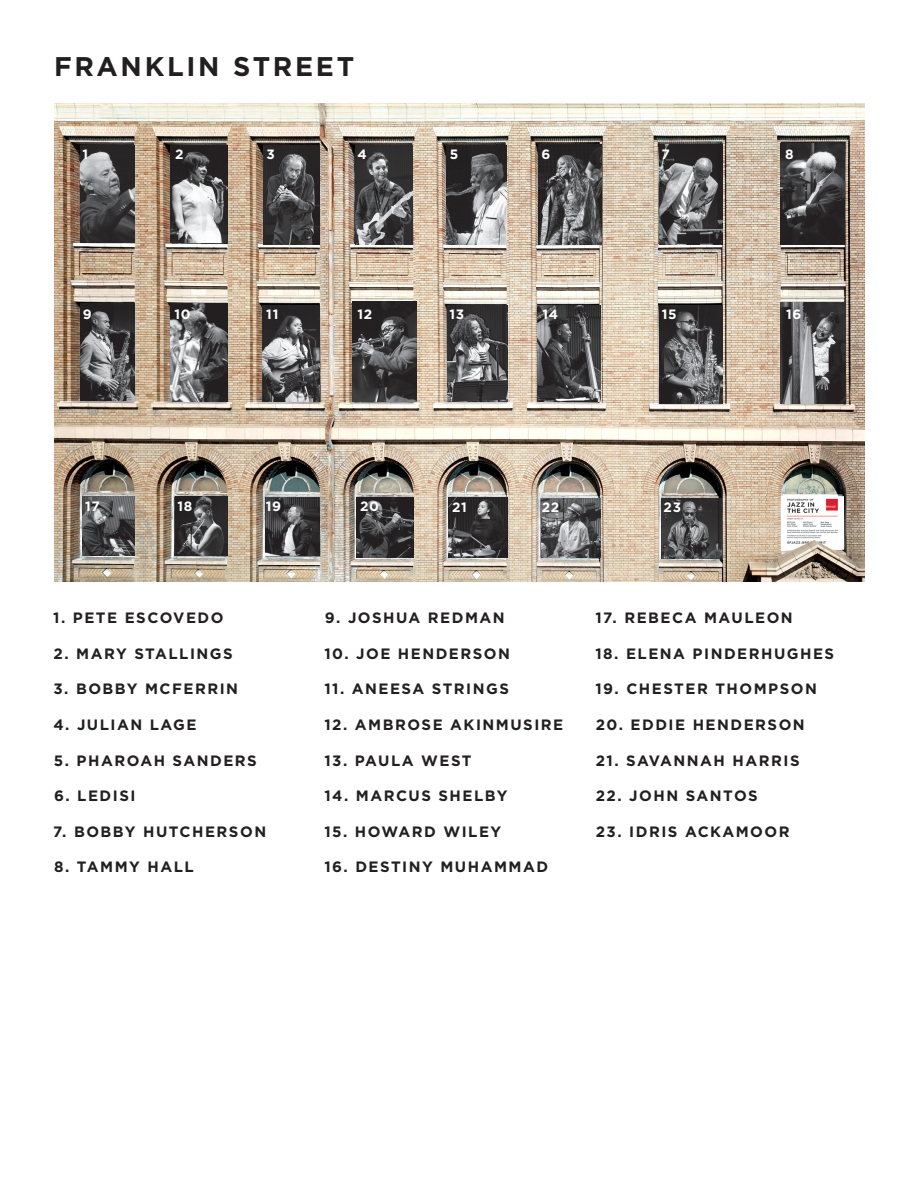
<style>
.page{position:relative;width:918px;height:1188px;background:#fff}
.page>*{position:absolute;margin:0;border:0;box-sizing:border-box;transform-origin:0 0}
.t1{font:700 27px "Gotham";letter-spacing:.1em;color:#231f20}
.t2{font:700 15px "Gotham";letter-spacing:.1em;color:#231f20}
.t3{font:700 13.5px "Gotham";letter-spacing:.05em;color:#fff}
</style>
<div class="page">
<img style="left:54px;top:104px;width:810px;height:477px">
<img style="left:175px;top:496px;width:52px;height:59px">
<img style="left:448px;top:497px;width:59px;height:60px">
<img style="left:357px;top:497px;width:57px;height:60px">
<img style="left:659px;top:145px;width:63px;height:99px">
<img style="left:263px;top:146px;width:57px;height:98px">
<img style="left:356px;top:146px;width:56px;height:98px">
<img style="left:265px;top:497px;width:55px;height:58px">
<img style="left:781px;top:303px;width:65px;height:100px">
<img style="left:661px;top:499px;width:60px;height:60px">
<img style="left:83px;top:496px;width:52px;height:59px">
<img style="left:263px;top:306px;width:57px;height:96px">
<img style="left:171px;top:146px;width:56px;height:97px">
<img style="left:447px;top:306px;width:60px;height:96px">
<img style="left:659px;top:306px;width:63px;height:97px">
<img style="left:781px;top:144px;width:63px;height:100px">
<img style="left:80px;top:303px;width:55px;height:98px">
<img style="left:538px;top:145px;width:63px;height:99px">
<img style="left:352px;top:301px;width:65px;height:101px">
<img style="left:542px;top:499px;width:59px;height:58px">
<img style="left:171px;top:303px;width:56px;height:99px">
<img style="left:80px;top:146px;width:55px;height:97px">
<img style="left:446px;top:146px;width:60px;height:98px">
<img style="left:537px;top:306px;width:64px;height:96px">
<svg style="left:72px;top:138px;width:27px;height:32px"></svg>
<svg style="left:164px;top:138px;width:30px;height:33px"></svg>
<svg style="left:256px;top:138px;width:30px;height:33px"></svg>
<svg style="left:347px;top:139px;width:30px;height:31px"></svg>
<svg style="left:439px;top:138px;width:30px;height:33px"></svg>
<svg style="left:531px;top:138px;width:30px;height:33px"></svg>
<svg style="left:651px;top:138px;width:30px;height:32px"></svg>
<svg style="left:774px;top:138px;width:30px;height:33px"></svg>
<svg style="left:72px;top:298px;width:30px;height:33px"></svg>
<svg style="left:164px;top:298px;width:37px;height:33px"></svg>
<svg style="left:256px;top:298px;width:33px;height:33px"></svg>
<svg style="left:347px;top:298px;width:36px;height:33px"></svg>
<svg style="left:439px;top:298px;width:36px;height:33px"></svg>
<svg style="left:532px;top:298px;width:37px;height:33px"></svg>
<svg style="left:651px;top:298px;width:36px;height:33px"></svg>
<svg style="left:776px;top:298px;width:36px;height:33px"></svg>
<svg style="left:74px;top:489px;width:37px;height:33px"></svg>
<svg style="left:171px;top:494px;width:28px;height:25px"></svg>
<svg style="left:255px;top:489px;width:37px;height:33px"></svg>
<svg style="left:349px;top:490px;width:40px;height:33px"></svg>
<svg style="left:441px;top:491px;width:37px;height:33px"></svg>
<svg style="left:531px;top:491px;width:39px;height:33px"></svg>
<svg style="left:653px;top:491px;width:39px;height:33px"></svg>
<img style="left:781px;top:496px;width:63px;height:55px">
<p class="t1" style="left:54px;top:48px;width:302px">FRANKLIN STREET</p>
<p class="t3" style="left:82px;top:145px;width:7px">1</p>
<p class="t3" style="left:175px;top:145px;width:10px">2</p>
<p class="t3" style="left:267px;top:145px;width:10px">3</p>
<p class="t3" style="left:357px;top:145px;width:11px">4</p>
<p class="t3" style="left:450px;top:145px;width:10px">5</p>
<p class="t3" style="left:541px;top:145px;width:10px">6</p>
<p class="t3" style="left:661px;top:145px;width:10px">7</p>
<p class="t3" style="left:785px;top:145px;width:10px">8</p>
<p class="t3" style="left:83px;top:306px;width:10px">9</p>
<p class="t3" style="left:175px;top:306px;width:18px">10</p>
<p class="t3" style="left:266px;top:306px;width:14px">11</p>
<p class="t3" style="left:358px;top:306px;width:16px">12</p>
<p class="t3" style="left:449px;top:306px;width:16px">13</p>
<p class="t3" style="left:543px;top:306px;width:17px">14</p>
<p class="t3" style="left:662px;top:306px;width:16px">15</p>
<p class="t3" style="left:786px;top:306px;width:17px">16</p>
<p class="t3" style="left:85px;top:497px;width:16px">17</p>
<p class="t3" style="left:177px;top:497px;width:16px">18</p>
<p class="t3" style="left:266px;top:497px;width:17px">19</p>
<p class="t3" style="left:360px;top:497px;width:20px">20</p>
<p class="t3" style="left:452px;top:499px;width:16px">21</p>
<p class="t3" style="left:542px;top:499px;width:19px">22</p>
<p class="t3" style="left:664px;top:499px;width:19px">23</p>
<p class="t2" style="left:53px;top:608px;width:172px">1. PETE ESCOVEDO</p>
<p class="t2" style="left:54px;top:644px;width:181px">2. MARY STALLINGS</p>
<p class="t2" style="left:53px;top:679px;width:186px">3. BOBBY MCFERRIN</p>
<p class="t2" style="left:53px;top:715px;width:145px">4. JULIAN LAGE</p>
<p class="t2" style="left:54px;top:750px;width:204px">5. PHAROAH SANDERS</p>
<p class="t2" style="left:54px;top:786px;width:83px">6. LEDISI</p>
<p class="t2" style="left:53px;top:821px;width:215px">7. BOBBY HUTCHERSON</p>
<p class="t2" style="left:54px;top:857px;width:141px">8. TAMMY HALL</p>
<p class="t2" style="left:325px;top:608px;width:181px">9. JOSHUA REDMAN</p>
<p class="t2" style="left:324px;top:644px;width:187px">10. JOE HENDERSON</p>
<p class="t2" style="left:324px;top:679px;width:186px">11. ANEESA STRINGS</p>
<p class="t2" style="left:324px;top:715px;width:240px">12. AMBROSE AKINMUSIRE</p>
<p class="t2" style="left:324px;top:750px;width:149px">13. PAULA WEST</p>
<p class="t2" style="left:324px;top:786px;width:185px">14. MARCUS SHELBY</p>
<p class="t2" style="left:324px;top:821px;width:178px">15. HOWARD WILEY</p>
<p class="t2" style="left:324px;top:857px;width:225px">16. DESTINY MUHAMMAD</p>
<p class="t2" style="left:595px;top:608px;width:199px">17. REBECA MAULEON</p>
<p class="t2" style="left:595px;top:644px;width:240px">18. ELENA PINDERHUGHES</p>
<p class="t2" style="left:595px;top:679px;width:223px">19. CHESTER THOMPSON</p>
<p class="t2" style="left:596px;top:715px;width:211px">20. EDDIE HENDERSON</p>
<p class="t2" style="left:596px;top:750px;width:205px">21. SAVANNAH HARRIS</p>
<p class="t2" style="left:596px;top:786px;width:164px">22. JOHN SANTOS</p>
<p class="t2" style="left:596px;top:821px;width:195px">23. IDRIS ACKAMOOR</p>
</div>
